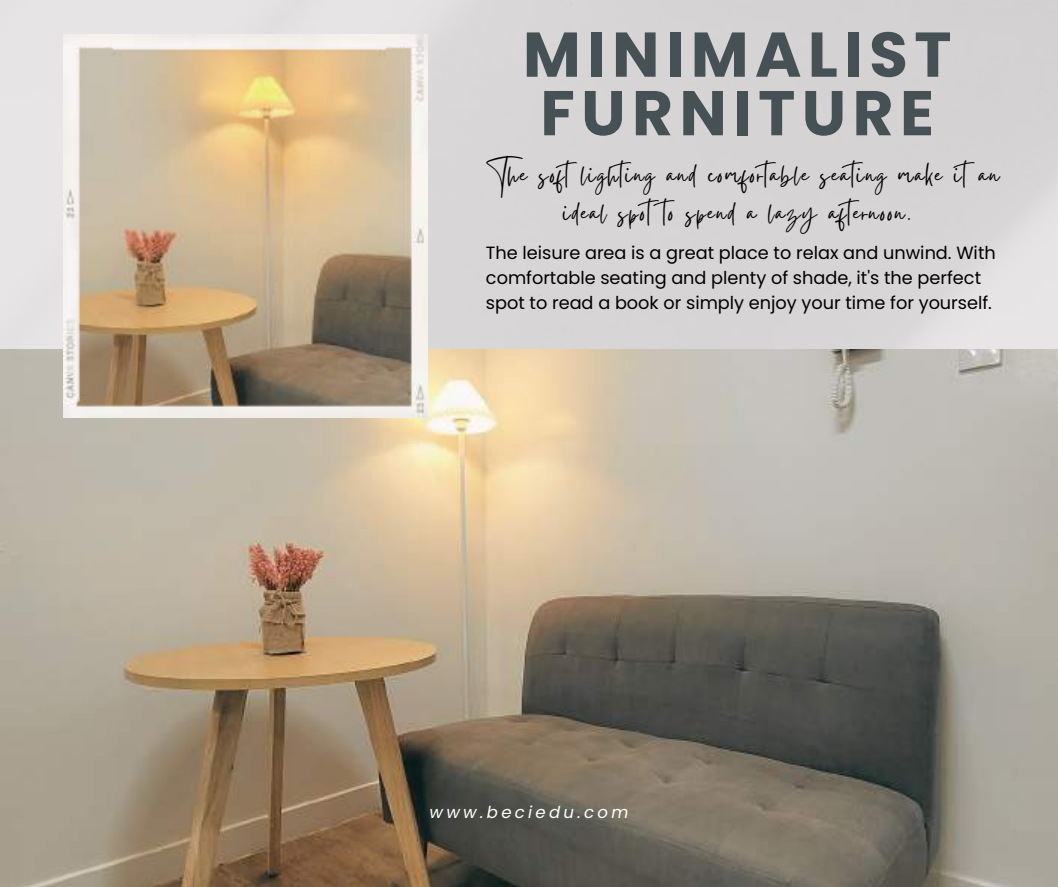
<style>
.page{position:relative;width:1058px;height:887px;background:#fff}
.page>*{position:absolute;margin:0;border:0;box-sizing:border-box;transform-origin:0 0}
.t1{font:700 63.15px/58.5px "Poppins";letter-spacing:.1em;color:#455154}
.t2{font:32.4px/38.2px "Gistesy";letter-spacing:.05em;color:#000;text-align:center}
.t3{font:17.7px/24.8px "Poppins";color:#000}
.t4{font:italic 16.5px "Poppins";letter-spacing:.2em;color:#fff}
</style>
<div class="page">
<img style="left:0;top:349px;width:1057px;height:537px">
<img style="left:63px;top:35px;width:364px;height:383px">
<h1 class="t1" style="left:523px;top:25px;width:430px">MINIMALIST<br>FURNITURE</h1>
<h2 class="t2" style="left:485px;top:151px;width:515px">The softlighting and comfortable seating make itan ideal spotto spend a lazy afternoon.</h2>
<p class="t3" style="left:486px;top:241px;width:511px">The leisure area is a great place to relax and unwind. With comfortable seating and plenty of shade, it's the perfect spot to read a book or simply enjoy your time for yourself.</p>
<p class="t4" style="left:429px;top:800px;width:200px">www.beciedu.com</p>
</div>
